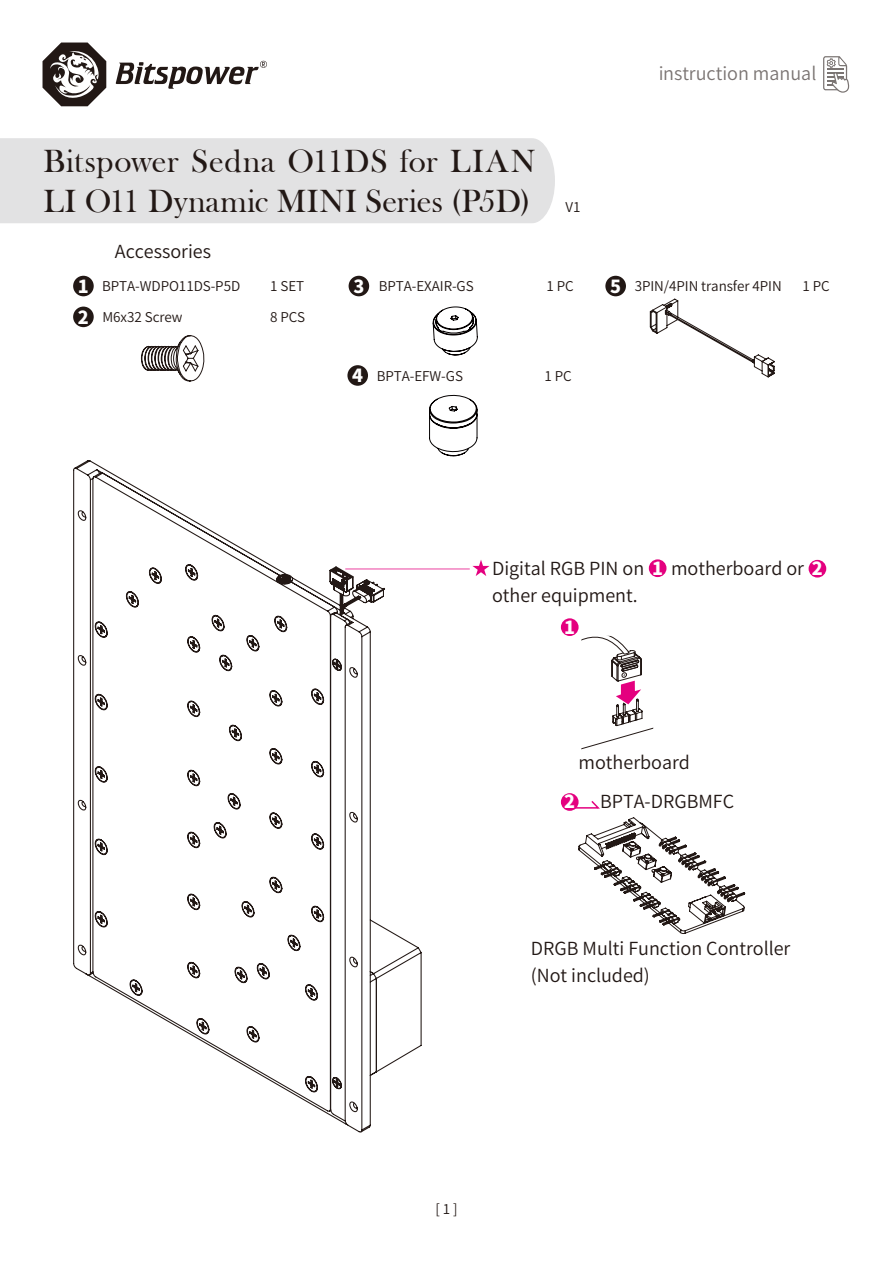
<style>
.page{position:relative;width:893px;height:1263px;background:#fff}
.page>*{position:absolute;margin:0;border:0;box-sizing:border-box;transform-origin:0 0}
.t1{font:33px/39.6px "Bask Old Face";letter-spacing:.01em;color:#221815}
.t2{font:600 18px/26.8px "Noto Sans CJ Ktc";color:#221815}
.t3{font:900 18px "Noto Sans CJ Ktc";color:#fff}
.t4{font:600 13.5px "Noto Sans CJ Ktc";letter-spacing:-.005em;color:#221815}
.s1{font-weight:900;font-size:18px;color:#fff}
.s2{font-weight:900;color:#fff}
</style>
<div class="page">
<svg style="left:43px;top:43px;width:63px;height:63px"></svg>
<svg style="left:116px;top:61px;width:151px;height:28px"></svg>
<div style="left:73px;top:276px;width:21px;height:20px;background:#221815;border-radius:50%"></div>
<div style="left:349px;top:276px;width:20px;height:20px;background:#221815;border-radius:50%"></div>
<div style="left:347px;top:365px;width:21px;height:21px;background:#221815;border-radius:50%"></div>
<div style="left:73px;top:307px;width:21px;height:20px;background:#221815;border-radius:50%"></div>
<div style="left:0;top:138px;width:555px;height:85px;background:#e2e2e3"></div>
<svg style="left:823px;top:56px;width:26px;height:37px"></svg>
<svg style="left:576px;top:801px;width:24px;height:8px"></svg>
<div style="left:649px;top:559px;width:17px;height:18px;background:#e4007f;border-radius:50%"></div>
<div style="left:809px;top:560px;width:17px;height:17px;background:#e4007f;border-radius:50%"></div>
<svg style="left:472px;top:560px;width:18px;height:16px"></svg>
<svg style="left:581px;top:636px;width:72px;height:114px"></svg>
<svg style="left:578px;top:817px;width:168px;height:117px"></svg>
<div style="left:561px;top:618px;width:18px;height:18px;background:#e4007f;border-radius:50%"></div>
<div style="left:561px;top:793px;width:18px;height:18px;background:#e4007f;border-radius:50%"></div>
<hr style="left:345px;top:568px;width:125px;height:2px;background:#e4007f">
<svg style="left:141px;top:335px;width:64px;height:47px"></svg>
<svg style="left:429px;top:394px;width:49px;height:63px"></svg>
<svg style="left:73px;top:460px;width:350px;height:673px"></svg>
<svg style="left:432px;top:306px;width:46px;height:50px"></svg>
<div style="left:605px;top:276px;width:21px;height:20px;background:#221815;border-radius:50%"></div>
<svg style="left:649px;top:298px;width:126px;height:80px"></svg>
<h1 class="t1" style="left:43px;top:142px;width:494px">Bitspower Sedna O11DS for LIAN<br>LI O11 Dynamic MINI Series (P5D)</h1>
<p class="t2" style="left:115px;top:238px;width:98px">Accessories</p>
<p class="t4" style="left:566px;top:200px;width:16px">V1</p>
<p class="t2" style="left:658px;top:60px;width:160px">instruction manual</p>
<p class="t3" style="left:78px;top:276px;width:12px">1</p>
<p class="t3" style="left:353px;top:276px;width:12px">3</p>
<p class="t4" style="left:102px;top:279px;width:140px">BPTA-WDPO11DS-P5D</p>
<p class="t4" style="left:270px;top:279px;width:36px">1 SET</p>
<p class="t3" style="left:78px;top:307px;width:12px">2</p>
<p class="t4" style="left:103px;top:309px;width:82px">M6x32 Screw</p>
<p class="t4" style="left:270px;top:309px;width:36px">8 PCS</p>
<p class="t4" style="left:379px;top:279px;width:96px">BPTA-EXAIR-GS</p>
<p class="t4" style="left:546px;top:279px;width:29px">1 PC</p>
<p class="t4" style="left:610px;top:279px;width:173px"><span class="s1">5</span> 3PIN/4PIN transfer 4PIN</p>
<p class="t4" style="left:802px;top:279px;width:29px">1 PC</p>
<p class="t3" style="left:352px;top:366px;width:12px">4</p>
<p class="t4" style="left:377px;top:368px;width:88px">BPTA-EFW-GS</p>
<p class="t4" style="left:544px;top:368px;width:29px">1 PC</p>
<p class="t2" style="left:492px;top:555px;width:332px">Digital RGB PIN on <span class="s2">1</span> motherboard or <span class="s2">2 </span>other equipment.</p>
<p class="t3" style="left:564px;top:617px;width:12px">1</p>
<p class="t2" style="left:579px;top:749px;width:113px">motherboard</p>
<p class="t3" style="left:564px;top:792px;width:12px">2</p>
<p class="t2" style="left:600px;top:789px;width:136px">BPTA-DRGBMFC</p>
<p class="t2" style="left:531px;top:935px;width:261px">DRGB Multi Function Controller (Not included)</p>
<p class="t4" style="left:435px;top:1201px;width:24px">[ 1 ]</p>
</div>
